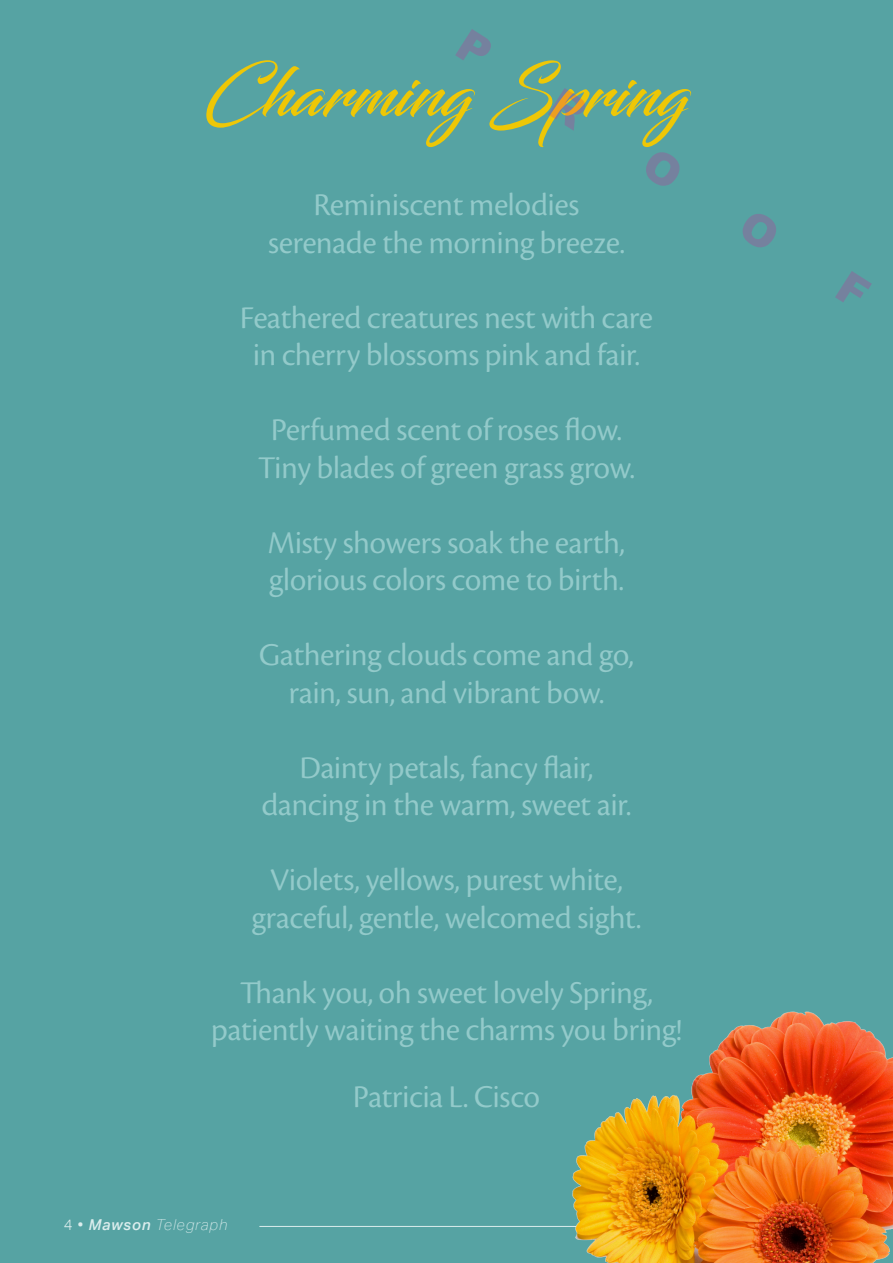
<style>
.page{position:relative;width:893px;height:1263px;background:#56a3a3}
.page>*{position:absolute;margin:0;border:0;box-sizing:border-box;transform-origin:0 0}
.t1{font:67.5px "Blacksword";color:#eec706}
.t2{font:33px "Cronos Pro Disp";color:#93caca}
.t3{font:italic 100 15px "Aktiv Grotesk";letter-spacing:.06em;color:#dbeded}
.s1{font-weight:300;font-style:normal}
.s2{font-weight:400;font-style:normal}
.s3{font-weight:500}
</style>
<div class="page">
<hr style="left:259px;top:1226px;width:570px;height:1px;background:#dbeded">
<img style="left:572px;top:1011px;width:321px;height:252px">
<p class="t1" style="left:204px;top:53px;width:486px">Charming Spring</p>
<p class="t2" style="left:314px;top:186px;width:267px">Reminiscent melodies</p>
<p class="t2" style="left:268px;top:223px;width:358px">serenade the morning breeze.</p>
<p class="t2" style="left:240px;top:298px;width:414px">Feathered creatures nest with care</p>
<p class="t2" style="left:253px;top:336px;width:388px">in cherry blossoms pink and fair.</p>
<p class="t2" style="left:271px;top:411px;width:352px">Perfumed scent of roses flow.</p>
<p class="t2" style="left:258px;top:448px;width:378px">Tiny blades of green grass grow.</p>
<p class="t2" style="left:268px;top:523px;width:359px">Misty showers soak the earth,</p>
<p class="t2" style="left:269px;top:561px;width:356px">glorious colors come to birth.</p>
<p class="t2" style="left:259px;top:636px;width:376px">Gathering clouds come and go,</p>
<p class="t2" style="left:289px;top:673px;width:317px">rain, sun, and vibrant bow.</p>
<p class="t2" style="left:300px;top:748px;width:295px">Dainty petals, fancy flair,</p>
<p class="t2" style="left:262px;top:786px;width:371px">dancing in the warm, sweet air.</p>
<p class="t2" style="left:270px;top:861px;width:354px">Violets, yellows, purest white,</p>
<p class="t2" style="left:252px;top:898px;width:391px">graceful, gentle, welcomed sight.</p>
<p class="t2" style="left:240px;top:973px;width:414px">Thank you, oh sweet lovely Spring,</p>
<p class="t2" style="left:211px;top:1011px;width:472px">patiently waiting the charms you bring!</p>
<p class="t2" style="left:353px;top:1078px;width:188px">Patricia L. Cisco</p>
<p class="t3" style="left:64px;top:1216px;width:165px"><span class="s1">4</span> <span class="s2">•</span> <span class="s3">Mawson</span> Telegraph</p>
</div>
